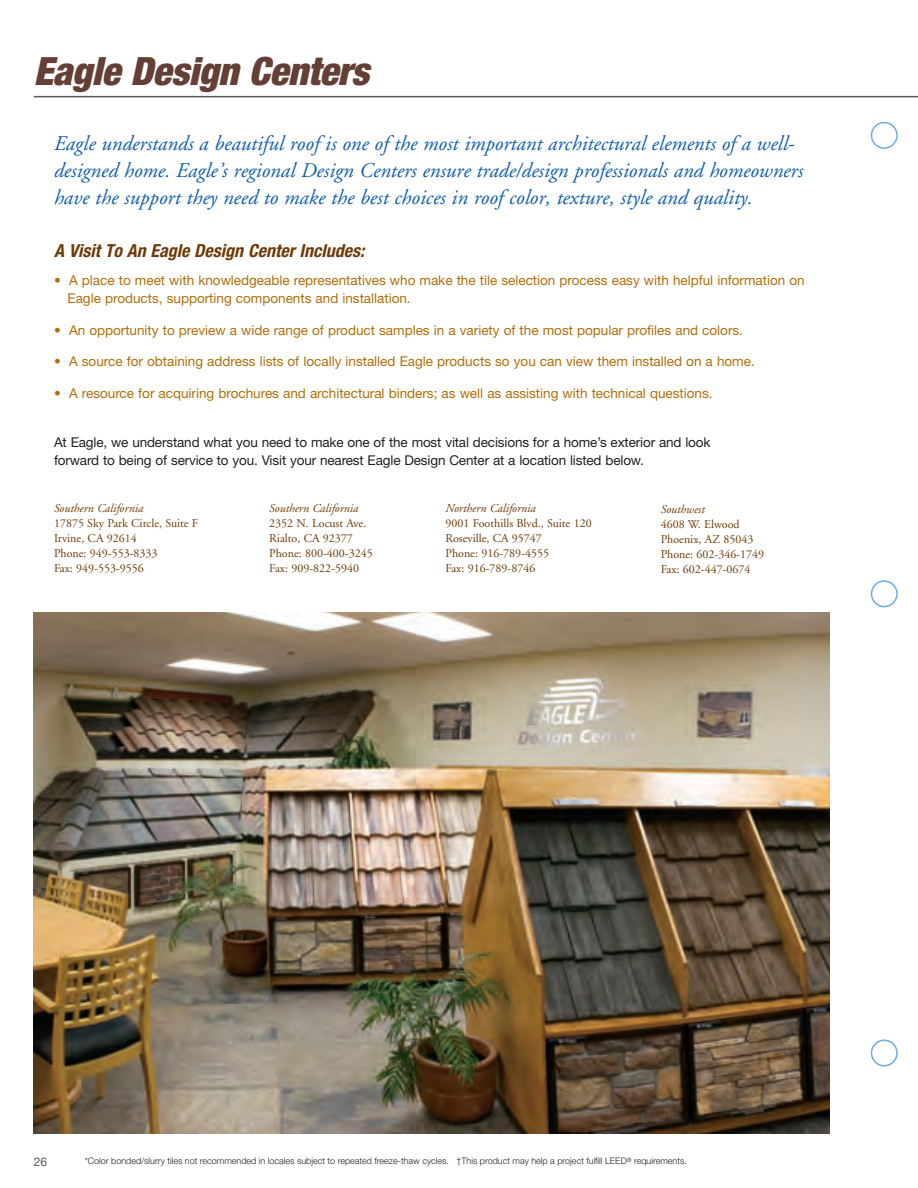
<style>
.page{position:relative;width:918px;height:1188px;background:#fff}
.page>*{position:absolute;margin:0;border:0;box-sizing:border-box;transform-origin:0 0}
.t1{font:italic 900 condensed 39px "Helvetica Neue";letter-spacing:-.01em;color:#633f35}
.t2{font:italic 21px/27px "Adobe Garamond";color:#125eab}
.t3{font:italic 700 condensed 18px "Helvetica Neue";color:#6e3a07}
.t4{font:13.5px/18px "Helvetica Neue";color:#af6e0b}
.t5{font:13.5px/18px "Helvetica Neue";letter-spacing:-.01em;color:#231f20}
.t6{font:12px/15px "Adobe Garamond";color:#6e3a07}
.t7{font:italic 12px "Adobe Garamond";color:#6e3a07}
.t8{font:12px "Helvetica Neue";color:#57585a}
.t9{font:300 9px "Helvetica Neue";color:#231f20}
</style>
<div class="page">
<hr style="left:34px;top:96px;width:884px;height:1px;background:#57585a">
<img style="left:34px;top:612px;width:796px;height:522px">
<div style="left:871px;top:122px;width:27px;height:27px;border:2px solid #6caddf;border-radius:50%"></div>
<div style="left:871px;top:580px;width:27px;height:27px;border:2px solid #6caddf;border-radius:50%"></div>
<div style="left:871px;top:1039px;width:27px;height:27px;border:2px solid #6caddf;border-radius:50%"></div>
<h1 class="t1" style="left:34px;top:47px;width:337px">Eagle Design Centers</h1>
<p class="t2" style="left:54px;top:131px;width:751px">Eagle understands a beautiful roof is one of the most important architectural elements of a well&shy;designed home. Eagle’s regional Design Centers ensure trade/design professionals and homeowners have the support they need to make the best choices in roof color, texture, style and quality.</p>
<h3 class="t3" style="left:54px;top:239px;width:312px">A Visit To An Eagle Design Center Includes:</h3>
<p class="t4" style="left:68px;top:271px;width:739px;text-indent:-14px">• A place to meet with knowledgeable representatives who make the tile selection process easy with helpful information on<br>Eagle products, supporting components and installation.</p>
<p class="t4" style="left:54px;top:321px;width:691px">• An opportunity to preview a wide range of product samples in a variety of the most popular profiles and colors.</p>
<p class="t4" style="left:54px;top:352px;width:702px">• A source for obtaining address lists of locally installed Eagle products so you can view them installed on a home.</p>
<p class="t4" style="left:54px;top:384px;width:660px">• A resource for acquiring brochures and architectural binders; as well as assisting with technical questions.</p>
<p class="t5" style="left:54px;top:433px;width:658px">At Eagle, we understand what you need to make one of the most vital decisions for a home’s exterior and look forward to being of service to you. Visit your nearest Eagle Design Center at a location listed below.</p>
<p class="t7" style="left:54px;top:502px;width:91px">Southern California</p>
<p class="t6" style="left:54px;top:516px;width:146px">17875 Sky Park Circle, Suite F<br>Irvine, CA 92614<br>Phone: 949-553-8333<br>Fax: 949-553-9556</p>
<p class="t7" style="left:269px;top:502px;width:91px">Southern California</p>
<p class="t6" style="left:269px;top:516px;width:105px">2352 N. Locust Ave.<br>Rialto, CA 92377<br>Phone: 800-400-3245<br>Fax: 909-822-5940</p>
<p class="t7" style="left:446px;top:502px;width:92px">Northern California</p>
<p class="t6" style="left:446px;top:516px;width:148px">9001 Foothills Blvd., Suite 120<br>Roseville, CA 95747<br>Phone: 916-789-4555<br>Fax: 916-789-8746</p>
<p class="t7" style="left:661px;top:502px;width:46px">Southwest</p>
<p class="t6" style="left:661px;top:517px;width:105px">4608 W. Elwood<br>Phoenix, AZ 85043<br>Phone: 602-346-1749<br>Fax: 602-447-0674</p>
<p class="t8" style="left:34px;top:1154px;width:15px">26</p>
<p class="t9" style="left:85px;top:1156px;width:604px">*Color bonded/slurry tiles not recommended in locales subject to repeated freeze-thaw cycles. †This product may help a project fulfill LEED<sup>®</sup> requirements.</p>
</div>
